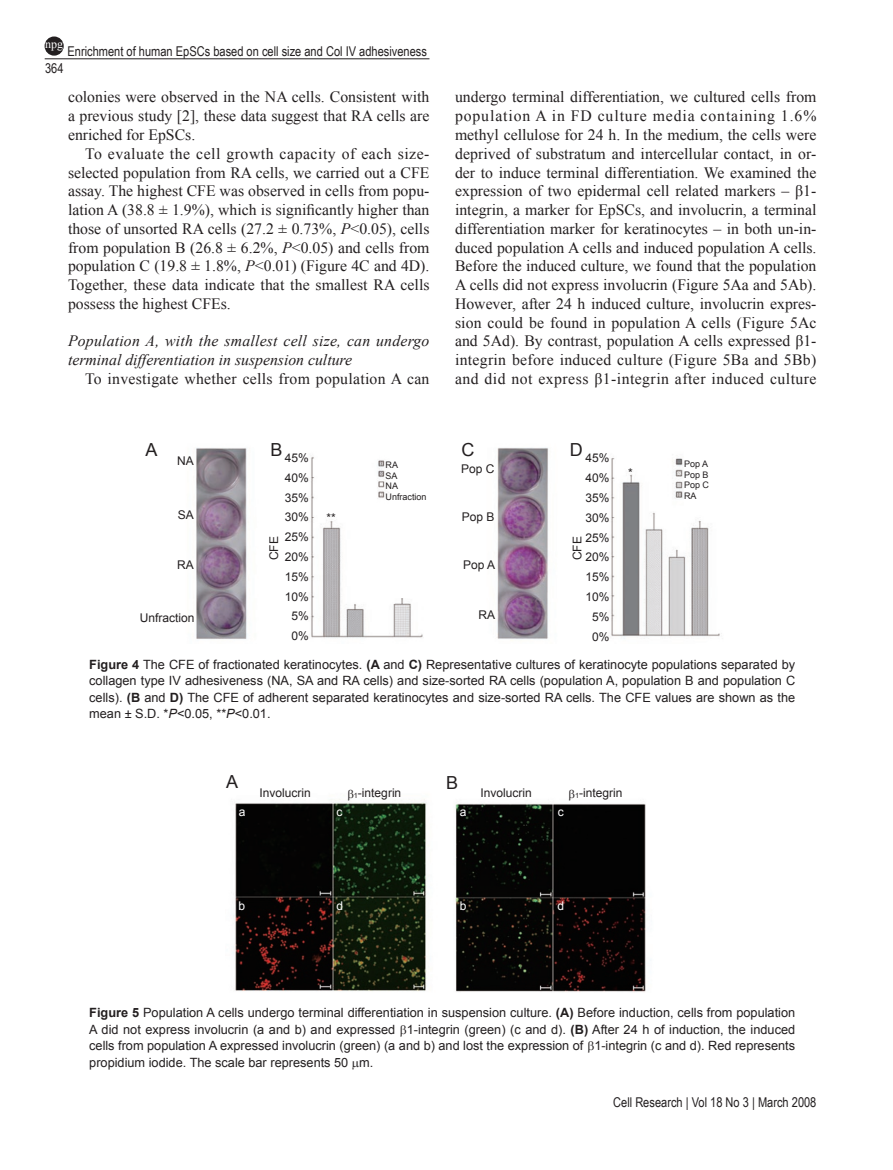
<style>
.page{position:relative;width:893px;height:1170px;background:#fff}
.page>*{position:absolute;margin:0;border:0;box-sizing:border-box;transform-origin:0 0}
.t1{font:18px "Arial";color:#231f20}
.t2{font:15.75px/18.8px "Times New Roman PSMT2";color:#231f20;text-align:justify}
.t3{font:15.75px/18.8px "Times New Roman PS Italic MT2";color:#231f20}
.t4{font:15.75px "Times New Roman";color:#231f20}
.t5{font:13.5px "Arial Narrow";color:#231f20}
.t6{font:12.75px/16.5px "Arial";color:#231f20;text-align:justify}
.t7{font:12px/19.8px "Arial";color:#231f20;text-align:center}
.t8{font:12px "Arial";color:#fff}
.t9{font:12px "Times New Roman PSMT2";color:#fff}
.t10{font:9px/10.5px "Arial";color:#231f20}
.s1{font-family:"Times New Roman PS Italic MT2"}
.s2{font-family:"Times New Roman"}
.s3{font-weight:700}
.s4{font-style:italic}
.s5{font-size:7.2px}
</style>
<div class="page">
<hr style="left:45px;top:59px;width:384px;height:1px;background:#231f20">
<div style="left:45px;top:37px;width:18px;height:18px;background:#231f20;border-radius:50%"></div>
<div style="left:45px;top:36px;width:19px;height:20px;border:2px solid #231f20;border-radius:50%"></div>
<img style="left:196px;top:447px;width:524px;height:192px">
<img style="left:233px;top:799px;width:413px;height:193px">
<p class="t9" style="left:45px;top:36px;width:19px">npg</p>
<p class="t5" style="left:68px;top:41px;width:361px">Enrichment of human EpSCs based on cell size and Col IV adhesiveness</p>
<p class="t5" style="left:45px;top:59px;width:20px">364</p>
<p class="t2" style="left:68px;top:88px;width:363px">colonies were observed in the NA cells. Consistent with a previous study [2], these data suggest that RA cells are enriched for EpSCs.</p>
<p class="t2" style="left:68px;top:144px;width:363px;text-indent:17px">To evaluate the cell growth capacity of each size&shy;selected population from RA cells, we carried out a CFE assay. The highest CFE was observed in cells from popu-</p>
<p class="t4" style="left:68px;top:199px;width:363px">lation A (38.8 ± 1.9%), which is significantly higher than</p>
<p class="t2" style="left:68px;top:219px;width:363px">those of unsorted RA cells (27.2 ± 0.73%, <span class="s1">P</span>&lt;0.05), cells from population B (26.8 ± 6.2%, <span class="s1">P</span>&lt;0.05) and cells from population C (19.8 ± 1.8%, <span class="s1">P</span>&lt;0.01) (Figure 4C and 4D).<br>Together, these data indicate that the smallest RA cells possess the highest CFEs.</p>
<p class="t3" style="left:68px;top:331px;width:363px">Population A, with the smallest cell size, can undergo terminal differentiation in suspension culture</p>
<p class="t2" style="left:85px;top:369px;width:346px">To investigate whether cells from population A can</p>
<p class="t2" style="left:455px;top:88px;width:363px">undergo terminal differentiation, we cultured cells from population A in FD culture media containing 1.6% methyl cellulose for 24 h. In the medium, the cells were deprived of substratum and intercellular contact, in or&shy;der to induce terminal differentiation. We examined the expression of two epidermal cell related markers – <span class="s2">β</span>1- integrin, a marker for EpSCs, and involucrin, a terminal differentiation marker for keratinocytes – in both un-in&shy;duced population A cells and induced population A cells.<br>Before the induced culture, we found that the population A cells did not express involucrin (Figure 5Aa and 5Ab).<br>However, after 24 h induced culture, involucrin expres&shy;sion could be found in population A cells (Figure 5Ac and 5Ad). By contrast, population A cells expressed <span class="s2">β</span>1- integrin before induced culture (Figure 5Ba and 5Bb) and did not express <span class="s2">β</span>1-integrin after induced culture</p>
<p class="t1" style="left:146px;top:438px;width:14px">A</p>
<p class="t1" style="left:271px;top:438px;width:14px">B</p>
<p class="t1" style="left:461px;top:438px;width:14px">C</p>
<p class="t1" style="left:570px;top:438px;width:14px">D</p>
<p class="t7" style="left:177px;top:451px;width:18px">NA</p>
<p class="t7" style="left:285px;top:448px;width:26px">45%<br>40%<br>35%<br>30%<br>25%<br>20%<br>15%<br>10%<br>5%<br>0%</p>
<p class="t7" style="left:585px;top:448px;width:26px">45%<br>40%<br>35%<br>30%<br>25%<br>20%<br>15%<br>10%<br>5%<br>0%</p>
<p class="t10" style="left:386px;top:459px;width:43px">RA<br>SA<br>NA<br>Unfraction</p>
<p class="t10" style="left:684px;top:459px;width:27px;text-align:justify">Pop A Pop B Pop C RA</p>
<p class="t7" style="left:461px;top:459px;width:35px">Pop C</p>
<p class="t7" style="left:628px;top:463px;width:6px">*</p>
<p class="t7" style="left:178px;top:504px;width:18px">SA</p>
<p class="t7" style="left:462px;top:506px;width:34px">Pop B</p>
<p class="t7" style="left:326px;top:508px;width:11px">**</p>
<p class="t7" style="left:264px;top:560px;width:25px;rotate:-90deg">CFE</p>
<p class="t7" style="left:567px;top:560px;width:25px;rotate:-90deg">CFE</p>
<p class="t7" style="left:177px;top:555px;width:18px">RA</p>
<p class="t7" style="left:463px;top:555px;width:34px">Pop A</p>
<p class="t7" style="left:479px;top:605px;width:18px">RA</p>
<p class="t7" style="left:140px;top:607px;width:56px">Unfraction</p>
<p class="t6" style="left:89px;top:656px;width:707px"><span class="s3">Figure 4</span> The CFE of fractionated keratinocytes. <span class="s3">(A</span> and <span class="s3">C)</span> Representative cultures of keratinocyte populations separated by collagen type IV adhesiveness (NA, SA and RA cells) and size-sorted RA cells (population A, population B and population C cells). <span class="s3">(B</span> and <span class="s3">D)</span> The CFE of adherent separated keratinocytes and size-sorted RA cells. The CFE values are shown as the mean ± S.D. *<span class="s4">P</span>&lt;0.05, **<span class="s4">P</span>&lt;0.01.</p>
<p class="t1" style="left:226px;top:769px;width:14px">A</p>
<p class="t1" style="left:446px;top:770px;width:14px">B</p>
<p class="t8" style="left:239px;top:803px;width:8px">a</p>
<p class="t8" style="left:337px;top:803px;width:7px">c</p>
<p class="t7" style="left:259px;top:783px;width:53px">Involucrin</p>
<p class="t7" style="left:354px;top:783px;width:49px"><span class="s5">1</span>-integrin</p>
<p class="t7" style="left:480px;top:783px;width:53px">Involucrin</p>
<p class="t7" style="left:575px;top:783px;width:49px"><span class="s5">1</span>-integrin</p>
<p class="t8" style="left:460px;top:803px;width:8px">a</p>
<p class="t8" style="left:558px;top:803px;width:7px">c</p>
<p class="t8" style="left:239px;top:897px;width:8px">b</p>
<p class="t8" style="left:336px;top:897px;width:8px">d</p>
<p class="t8" style="left:460px;top:897px;width:8px">b</p>
<p class="t8" style="left:557px;top:897px;width:8px">d</p>
<p class="t6" style="left:89px;top:1004px;width:707px"><span class="s3">Figure 5</span> Population A cells undergo terminal differentiation in suspension culture. <span class="s3">(A)</span> Before induction, cells from population A did not express involucrin (a and b) and expressed 1-integrin (green) (c and d). <span class="s3">(B)</span> After 24 h of induction, the induced cells from population A expressed involucrin (green) (a and b) and lost the expression of 1-integrin (c and d). Red represents propidium iodide. The scale bar represents 50 m.</p>
<p class="t5" style="left:613px;top:1092px;width:205px">Cell Research | Vol 18 No 3 | March 2008</p>
</div>
